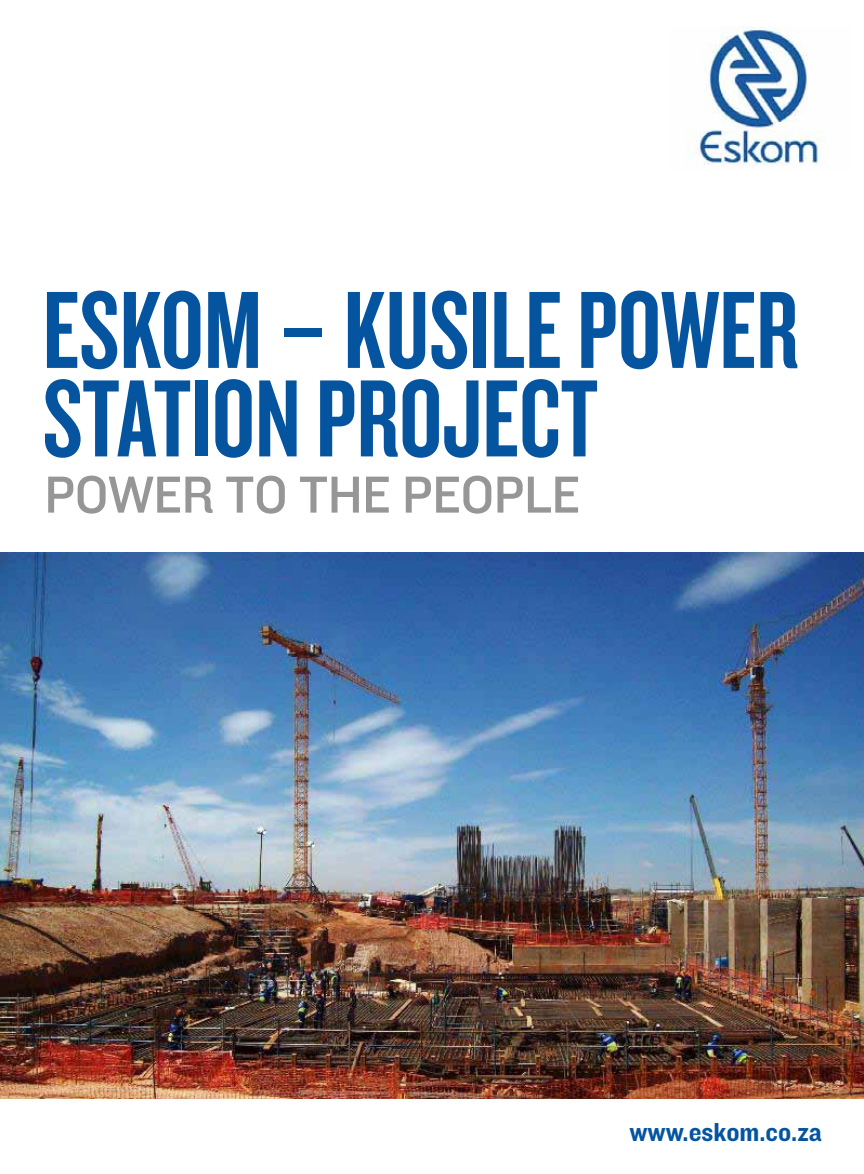
<style>
.page{position:relative;width:864px;height:1174px;background:#fff}
.page>*{position:absolute;margin:0;border:0;box-sizing:border-box;transform-origin:0 0}
.t1{font:114px/88.5px "Knockout HTF48 Featherweight";color:#0454a0}
.t2{font:54px "Knockout HTF31 Junior Middlewt";color:#969696}
.t3{font:27px "Knockout HTF51 Middleweight";color:#0454a0}
</style>
<div class="page">
<img style="left:0;top:553px;width:863px;height:546px">
<img style="left:686px;top:27px;width:139px;height:139px">
<p class="t1" style="left:43px;top:288px;width:757px">ESKOM – KUSILE POWER<br>STATION PROJECT</p>
<p class="t2" style="left:44px;top:466px;width:537px">POWER TO THE PEOPLE</p>
<p class="t3" style="left:629px;top:1117px;width:194px">www.eskom.co.za</p>
</div>
